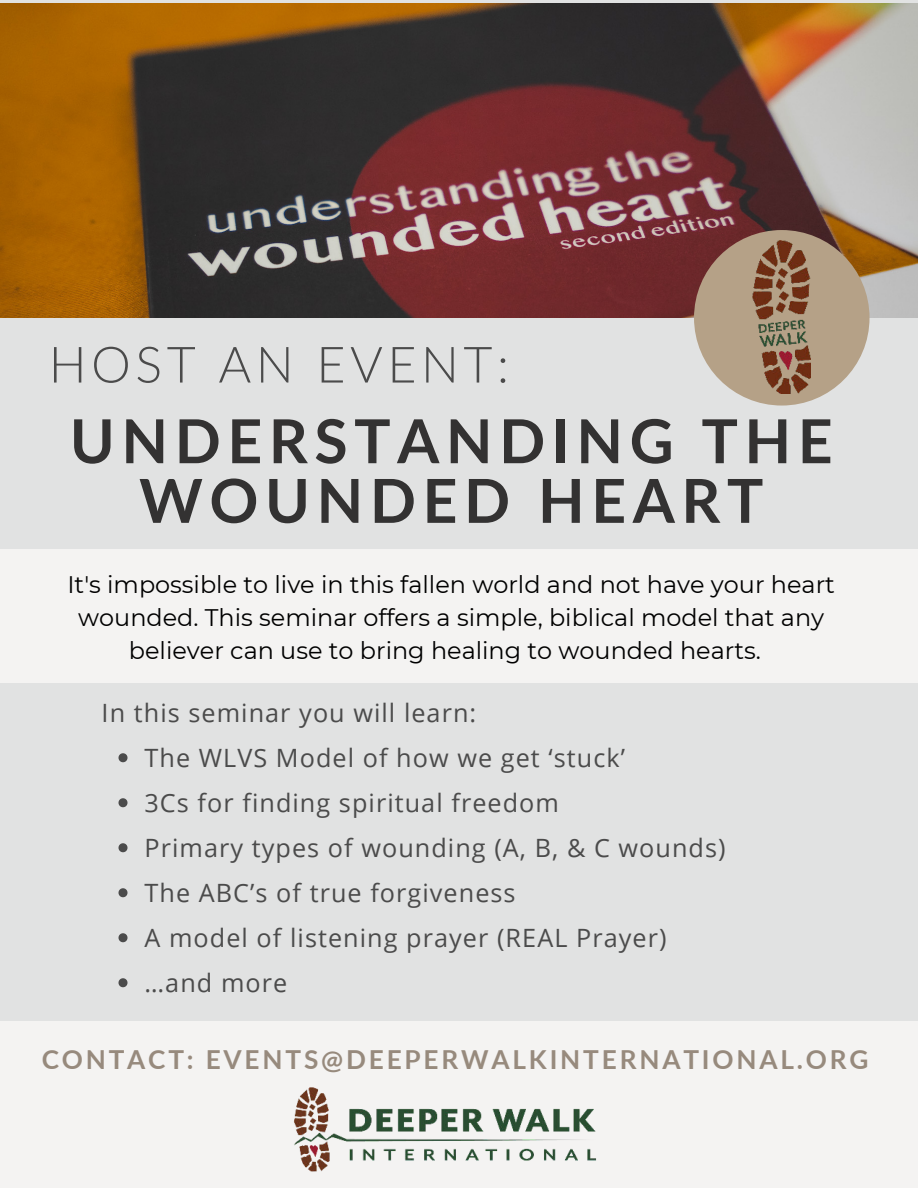
<style>
.page{position:relative;width:918px;height:1188px;background:#e1e2e2}
.page>*{position:absolute;margin:0;border:0;box-sizing:border-box;transform-origin:0 0}
.t1{font:700 60.6px/59.7px "Lato";letter-spacing:.105em;color:#333232;text-align:center}
.t2{font:300 50.1px "Lato";letter-spacing:.09em;color:#4b4b4b}
.t3{font:700 26.25px "Lato";letter-spacing:.11em;color:#978a7d}
.t4{font:25.2px/45px "Open Sans";letter-spacing:.04em;color:#4b4b4b}
.t5{font:24px/32.7px "Montserrat";color:#000;text-align:center}
</style>
<div class="page">
<div style="left:0;top:1022px;width:918px;height:166px;background:#f4f3f2"></div>
<img style="left:0;top:3px;width:918px;height:314px">
<div style="left:694px;top:230px;width:176px;height:176px;background:#b5a187;border-radius:50%"></div>
<img style="left:294px;top:1087px;width:303px;height:85px">
<img style="left:752px;top:241px;width:59px;height:153px">
<svg style="left:119px;top:753px;width:9px;height:9px"></svg>
<svg style="left:119px;top:798px;width:9px;height:9px"></svg>
<svg style="left:119px;top:843px;width:9px;height:9px"></svg>
<svg style="left:119px;top:888px;width:9px;height:9px"></svg>
<svg style="left:119px;top:933px;width:9px;height:9px"></svg>
<svg style="left:119px;top:978px;width:9px;height:9px"></svg>
<div style="left:0;top:549px;width:918px;height:134px;background:#f4f3f2"></div>
<h2 class="t2" style="left:49px;top:330px;width:462px">HOST AN EVENT:</h2>
<h1 class="t1" style="left:70px;top:409px;width:764px">UNDERSTANDING THE<br>WOUNDED HEART</h1>
<p class="t5" style="left:67px;top:568px;width:769px">It's impossible to live in this fallen world and not have your heart wounded. This seminar offers a simple, biblical model that any believer can use to bring healing to wounded hearts.</p>
<p class="t4" style="left:102px;top:689px;width:376px">In this seminar you will learn:</p>
<p class="t4" style="left:145px;top:734px;width:583px">The WLVS Model of how we get ‘stuck’<br>3Cs for finding spiritual freedom<br>Primary types of wounding (A, B, &amp; C wounds)<br>The ABC’s of true forgiveness<br>A model of listening prayer (REAL Prayer) …and more</p>
<p class="t3" style="left:42px;top:1040px;width:828px">CONTACT: EVENTS@DEEPERWALKINTERNATIONAL.ORG</p>
</div>
